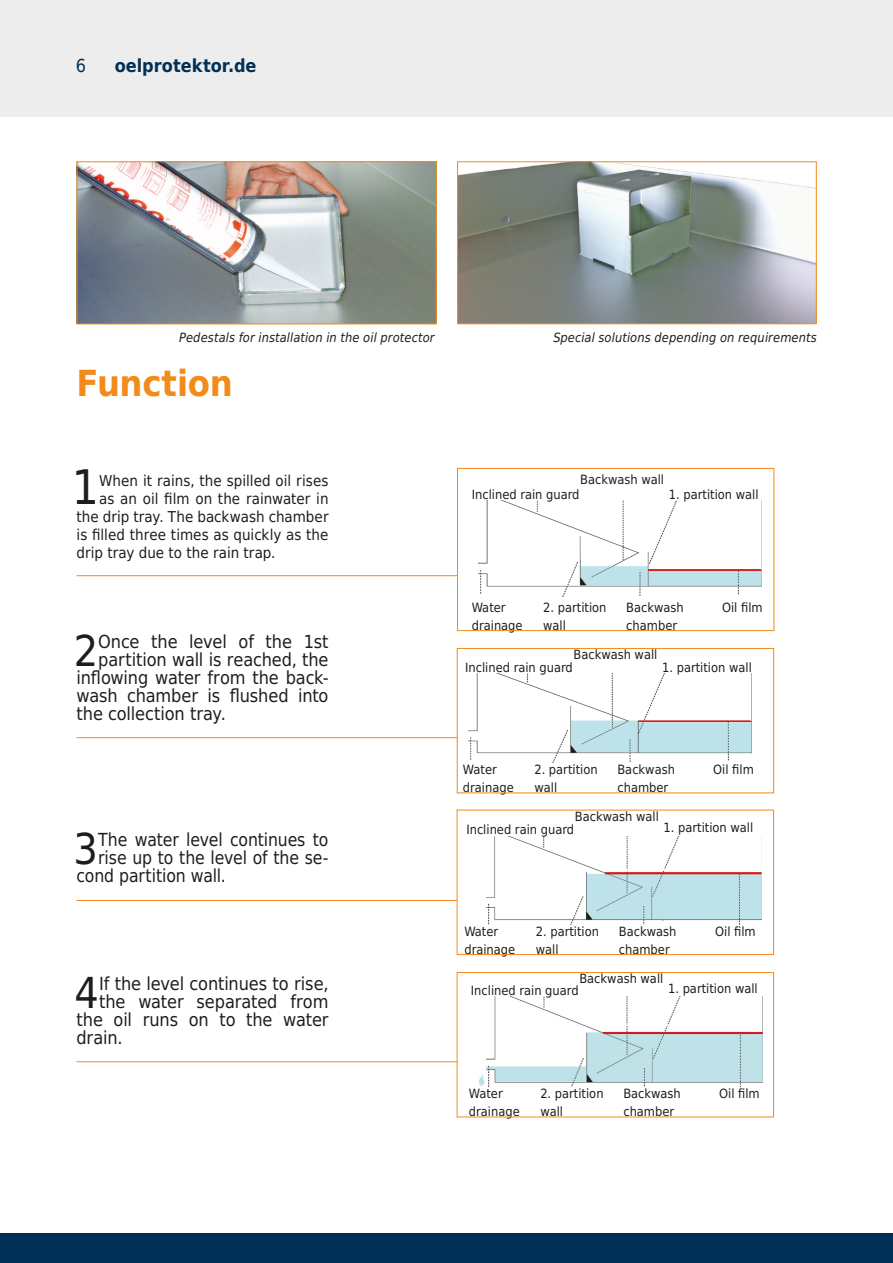
<style>
.page{position:relative;width:893px;height:1263px;background:#fff}
.page>*{position:absolute;margin:0;border:0;box-sizing:border-box;transform-origin:0 0}
.t1{font:47.7px "DejaVu Sans Condensed";color:#1d1d1b}
.t2{font:42.75px "DejaVu Sans Condensed";color:#1d1d1b}
.t3{font:700 36px "DejaVu Sans Condensed";letter-spacing:-.01em;color:#f28b1a}
.t4{font:18px "DejaVu Sans Condensed";letter-spacing:-.005em;color:#1d1d1b}
.t5{font:700 18px "DejaVu Sans Condensed";letter-spacing:-.005em;color:#003056}
.t6{font:18px "DejaVu Sans Condensed";color:#003056}
.t7{font:15px "DejaVu Sans Condensed";letter-spacing:.005em;color:#1d1d1b}
.t8{font:12.75px/18px "DejaVu Sans Condensed";color:#1d1d1b}
.Bildunterschrift{font:italic 12.75px "DejaVu Sans Condensed";letter-spacing:.01em;color:#1d1d1b}
</style>
<div class="page">
<div style="left:0;top:0;width:893px;height:117px;background:#ededed"></div>
<div style="left:0;top:1233px;width:893px;height:30px;background:#003056"></div>
<img style="left:469px;top:673px;width:282px;height:89px">
<img style="left:478px;top:501px;width:284px;height:96px">
<img style="left:487px;top:836px;width:275px;height:88px">
<hr style="left:77px;top:575px;width:381px;height:1px;background:#f28b1a">
<hr style="left:77px;top:737px;width:381px;height:1px;background:#f28b1a">
<hr style="left:77px;top:900px;width:380px;height:1px;background:#f28b1a">
<hr style="left:638px;top:720px;width:112px;height:2px;background:#cd171a">
<hr style="left:648px;top:569px;width:113px;height:2px;background:#cd171a">
<hr style="left:605px;top:869px;width:156px;height:1px;background:#fff">
<hr style="left:605px;top:873px;width:156px;height:1px;background:#cd171a">
<img style="left:79px;top:163px;width:356px;height:159px">
<div style="left:77px;top:161px;width:360px;height:163px;border:1px solid #f28b1a"></div>
<img style="left:459px;top:163px;width:356px;height:159px">
<div style="left:457px;top:161px;width:360px;height:163px;border:1px solid #f28b1a"></div>
<img style="left:480px;top:996px;width:282px;height:90px">
<hr style="left:77px;top:1061px;width:380px;height:1px;background:#f28b1a">
<svg style="left:602px;top:1024px;width:160px;height:2px"></svg>
<hr style="left:603px;top:1032px;width:159px;height:2px;background:#cd171a">
<div style="left:457px;top:468px;width:317px;height:163px;border:1px solid #f28b1a"></div>
<div style="left:457px;top:648px;width:317px;height:145px;border:1px solid #f28b1a"></div>
<div style="left:457px;top:810px;width:317px;height:145px;border:1px solid #f28b1a"></div>
<div style="left:457px;top:972px;width:317px;height:145px;border:1px solid #f28b1a"></div>
<h3 class="t6" style="left:76px;top:51px;width:12px">6</h3>
<h3 class="t5" style="left:115px;top:51px;width:143px">oelprotektor.de</h3>
<p class="Bildunterschrift" style="left:179px;top:328px;width:257px">Pedestals for installation in the oil protector</p>
<p class="Bildunterschrift" style="left:553px;top:328px;width:265px">Special solutions depending on requirements</p>
<p class="t3" style="left:77px;top:354px;width:158px">Function</p>
<p class="t1" style="left:72px;top:448px;width:29px">1</p>
<p class="t7" style="left:99px;top:468px;width:231px">When it rains, the spilled oil rises</p>
<p class="t7" style="left:99px;top:486px;width:231px">as an oil film on the rainwater in</p>
<p class="t7" style="left:77px;top:504px;width:253px">the drip tray. The backwash chamber</p>
<p class="t7" style="left:77px;top:522px;width:253px">is filled three times as quickly as the</p>
<p class="t7" style="left:77px;top:540px;width:201px">drip tray due to the rain trap.</p>
<p class="t2" style="left:74px;top:616px;width:26px">2</p>
<p class="t4" style="left:98px;top:627px;width:232px">Once the level of the 1st</p>
<p class="t4" style="left:98px;top:645px;width:232px">partition wall is reached, the</p>
<p class="t4" style="left:77px;top:663px;width:253px">inflowing water from the back-</p>
<p class="t4" style="left:77px;top:681px;width:253px">wash chamber is flushed into</p>
<p class="t4" style="left:77px;top:699px;width:151px">the collection tray.</p>
<p class="t2" style="left:74px;top:814px;width:26px">3</p>
<p class="t4" style="left:98px;top:825px;width:232px">The water level continues to</p>
<p class="t4" style="left:98px;top:843px;width:232px">rise up to the level of the se-</p>
<p class="t4" style="left:77px;top:861px;width:151px">cond partition wall.</p>
<p class="t2" style="left:75px;top:958px;width:26px">4</p>
<p class="t4" style="left:99px;top:969px;width:231px">If the level continues to rise,</p>
<p class="t4" style="left:99px;top:987px;width:231px">the water separated from</p>
<p class="t4" style="left:77px;top:1005px;width:254px">the oil runs on to the water</p>
<p class="t4" style="left:77px;top:1023px;width:47px">drain.</p>
<p class="t8" style="left:580px;top:470px;width:85px">Backwash wall</p>
<p class="t8" style="left:472px;top:484px;width:109px">Inclined rain guard</p>
<p class="t8" style="left:669px;top:484px;width:91px">1. partition wall</p>
<p class="t8" style="left:472px;top:598px;width:52px">Water drainage</p>
<p class="t8" style="left:543px;top:598px;width:65px">2. partition wall</p>
<p class="t8" style="left:626px;top:598px;width:59px">Backwash</p>
<p class="t8" style="left:722px;top:598px;width:42px">Oil film</p>
<p class="t8" style="left:626px;top:616px;width:52px">chamber</p>
<p class="t8" style="left:573px;top:644px;width:85px">Backwash wall</p>
<p class="t8" style="left:465px;top:658px;width:109px">Inclined rain guard</p>
<p class="t8" style="left:662px;top:658px;width:91px">1. partition wall</p>
<p class="t8" style="left:617px;top:760px;width:59px">Backwash</p>
<p class="t8" style="left:713px;top:760px;width:42px">Oil film</p>
<p class="t8" style="left:617px;top:778px;width:52px">chamber</p>
<p class="t8" style="left:534px;top:760px;width:65px">2. partition wall</p>
<p class="t8" style="left:463px;top:760px;width:52px">Water drainage</p>
<p class="t8" style="left:466px;top:820px;width:109px">Inclined rain guard</p>
<p class="t8" style="left:575px;top:807px;width:85px">Backwash wall</p>
<p class="t8" style="left:664px;top:818px;width:91px">1. partition wall</p>
<p class="t8" style="left:619px;top:922px;width:59px">Backwash</p>
<p class="t8" style="left:715px;top:922px;width:42px">Oil film</p>
<p class="t8" style="left:619px;top:940px;width:52px">chamber</p>
<p class="t8" style="left:536px;top:922px;width:65px">2. partition wall</p>
<p class="t8" style="left:464px;top:922px;width:52px">Water drainage</p>
<p class="t8" style="left:471px;top:981px;width:109px">Inclined rain guard</p>
<p class="t8" style="left:579px;top:969px;width:85px">Backwash wall</p>
<p class="t8" style="left:668px;top:978px;width:91px">1. partition wall</p>
<p class="t8" style="left:469px;top:1084px;width:52px">Water drainage</p>
<p class="t8" style="left:540px;top:1084px;width:65px">2. partition wall</p>
<p class="t8" style="left:623px;top:1084px;width:59px">Backwash</p>
<p class="t8" style="left:719px;top:1084px;width:42px">Oil film</p>
<p class="t8" style="left:623px;top:1102px;width:52px">chamber</p>
</div>
